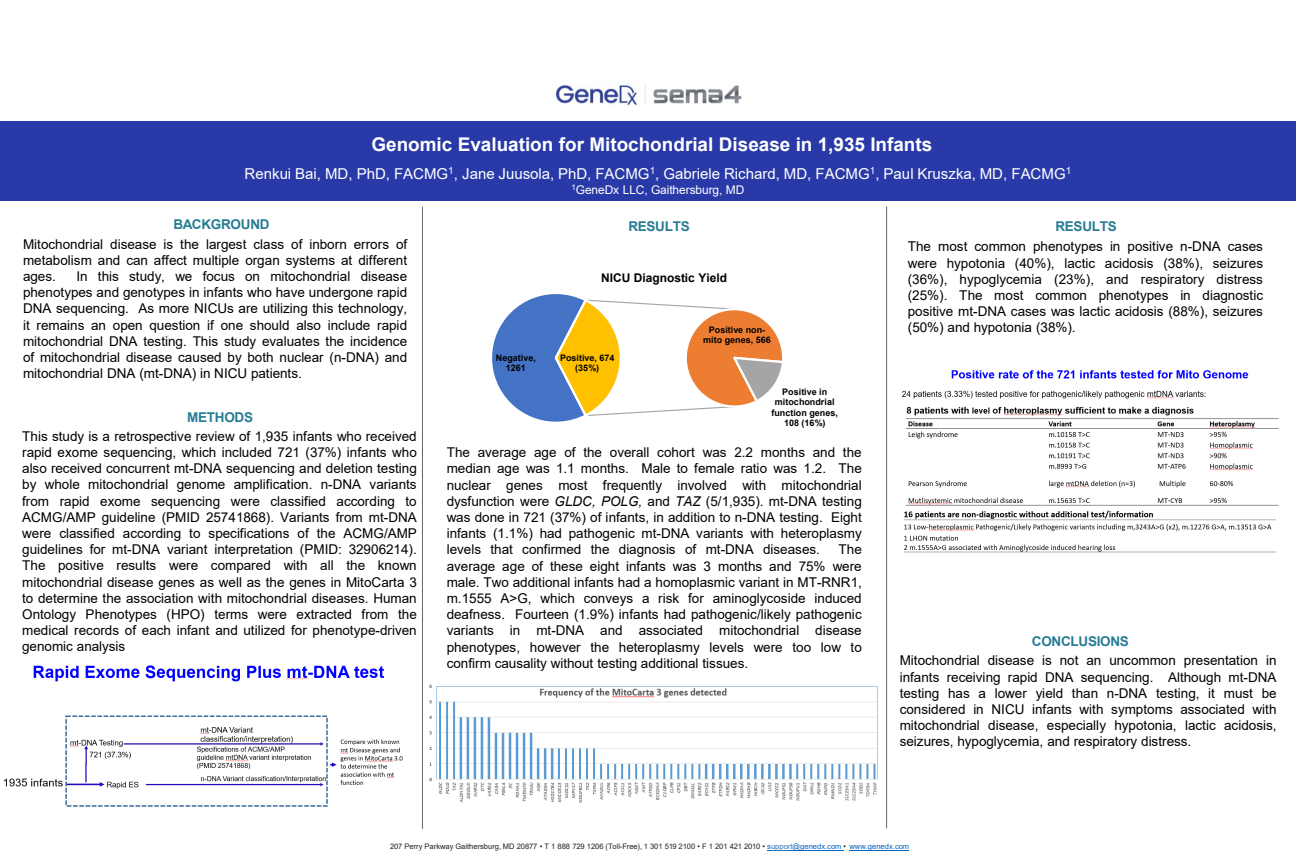
<style>
.page{position:relative;width:1296px;height:864px;background:#fff}
.page>*{position:absolute;margin:0;border:0;box-sizing:border-box;transform-origin:0 0}
.t1{font:700 18.9px "Arial";color:#fff}
.t2{font:15px "Arial";color:#fff}
.t3{font:13.5px/16.2px "Arial";color:#000;text-align:justify}
.t4{font:700 13.5px "Arial";letter-spacing:-.02em;color:#277c93}
.t5{font:12px "Arial";letter-spacing:-.005em;color:#fff}
.t6{font:700 12px "Arial";color:#000}
.t7{font:700 9px/10.4px "Arial";color:#000;text-align:center}
.t8{font:7.5px "Arial";color:#231f20}
.s1{font-style:italic}
.s2{color:#0563c1}
.s3{color:#2e75b6}
</style>
<div class="page">
<svg style="left:767px;top:850px;width:26px;height:1px"></svg>
<hr style="left:793px;top:850px;width:51px;height:1px;background:#0563c1">
<hr style="left:849px;top:850px;width:60px;height:1px;background:#0563c1">
<hr style="left:422px;top:207px;width:1px;height:622px;background:#636466">
<div style="left:0;top:121px;width:1296px;height:80px;background:#293aa8"></div>
<img style="left:555px;top:85px;width:187px;height:20px">
<hr style="left:886px;top:207px;width:1px;height:621px;background:#636466">
<img style="left:429px;top:684px;width:449px;height:119px">
<svg style="left:492px;top:294px;width:290px;height:128px"></svg>
<img style="left:3px;top:665px;width:400px;height:142px">
<img style="left:902px;top:370px;width:377px;height:183px">
<h1 class="t1" style="left:372px;top:131px;width:562px">Genomic Evaluation for Mitochondrial Disease in 1,935 Infants</h1>
<p class="t2" style="left:245px;top:163px;width:828px">Renkui Bai, MD, PhD, FACMG<sup>1</sup>, Jane Juusola, PhD, FACMG<sup>1</sup>, Gabriele Richard, MD, FACMG<sup>1</sup>, Paul Kruszka, MD, FACMG<sup>1</sup></p>
<p class="t5" style="left:572px;top:181px;width:174px"><sup>1</sup>GeneDx LLC, Gaithersburg, MD</p>
<p class="t4" style="left:173px;top:215px;width:98px">BACKGROUND</p>
<p class="t3" style="left:23px;top:236px;width:386px">Mitochondrial disease is the largest class of inborn errors of metabolism and can affect multiple organ systems at different ages.</p>
<p class="t4" style="left:628px;top:217px;width:63px">RESULTS</p>
<p class="t4" style="left:1055px;top:217px;width:63px">RESULTS</p>
<p class="t3" style="left:908px;top:239px;width:357px">The most common phenotypes in positive n-DNA cases were hypotonia (40%), lactic acidosis (38%), seizures (36%), hypoglycemia (23%), and respiratory distress (25%). The most common phenotypes in diagnostic positive mt-DNA cases was lactic acidosis (88%), seizures (50%) and hypotonia (38%).</p>
<p class="t3" style="left:23px;top:268px;width:386px;text-indent:53px">In this study, we focus on mitochondrial disease phenotypes and genotypes in infants who have undergone rapid DNA sequencing. As more NICUs are utilizing this technology, it remains an open question if one should also include rapid mitochondrial DNA testing. This study evaluates the incidence of mitochondrial disease caused by both nuclear (n-DNA) and mitochondrial DNA (mt-DNA) in NICU patients.</p>
<p class="t4" style="left:187px;top:407px;width:67px">METHODS</p>
<p class="t3" style="left:22px;top:428px;width:396px">This study is a retrospective review of 1,935 infants who received rapid exome sequencing, which included 721 (37%) infants who also received concurrent mt-DNA sequencing and deletion testing by whole mitochondrial genome amplification. n-DNA variants from rapid exome sequencing were classified according to ACMG/AMP guideline (PMID 25741868). Variants from mt-DNA were classified according to specifications of the ACMG/AMP guidelines for mt-DNA variant interpretation (PMID: 32906214).<br>The positive results were compared with all the known mitochondrial disease genes as well as the genes in MitoCarta 3 to determine the association with mitochondrial diseases. Human Ontology Phenotypes (HPO) terms were extracted from the medical records of each infant and utilized for phenotype-driven genomic analysis</p>
<p class="t6" style="left:601px;top:269px;width:128px">NICU Diagnostic Yield</p>
<p class="t7" style="left:703px;top:325px;width:69px">Positive non&shy;mito genes, 566</p>
<p class="t7" style="left:560px;top:353px;width:56px">Positive, 674 (35%)</p>
<p class="t7" style="left:496px;top:353px;width:41px">Negative,<br>1261</p>
<p class="t7" style="left:771px;top:387px;width:68px">Positive in mitochondrial function genes,<br>108 (16%)</p>
<p class="t3" style="left:447px;top:444px;width:417px">The average age of the overall cohort was 2.2 months and the median age was 1.1 months. Male to female ratio was 1.2. The nuclear genes most frequently involved with mitochondrial dysfunction were <span class="s1">GLDC, POLG,</span> and <span class="s1">TAZ</span> (5/1,935). mt-DNA testing was done in 721 (37%) of infants, in addition to n-DNA testing. Eight infants (1.1%) had pathogenic mt-DNA variants with heteroplasmy levels that confirmed the diagnosis of mt-DNA diseases.</p>
<p class="t3" style="left:447px;top:542px;width:417px;text-indent:392px">The average age of these eight infants was 3 months and 75% were male. Two additional infants had a homoplasmic variant in MT-RNR1, m.1555 A&gt;G, which conveys a risk for aminoglycoside induced deafness. Fourteen (1.9%) infants had pathogenic/likely pathogenic variants in mt-DNA and associated mitochondrial disease phenotypes, however the heteroplasmy levels were too low to confirm causality without testing additional tissues.</p>
<p class="t4" style="left:1032px;top:632px;width:99px">CONCLUSIONS</p>
<p class="t3" style="left:900px;top:652px;width:378px">Mitochondrial disease is not an uncommon presentation in infants receiving rapid DNA sequencing. Although mt-DNA testing has a lower yield than n-DNA testing, it must be considered in NICU infants with symptoms associated with mitochondrial disease, especially hypotonia, lactic acidosis, seizures, hypoglycemia, and respiratory distress.</p>
<p class="t8" style="left:390px;top:841px;width:521px">207 Perry Parkway Gaithersburg, MD 20877 • T 1 888 729 1206 (Toll-Free), 1 301 519 2100 • F 1 201 421 2010 • <span class="s2">s</span><span class="s3">upport</span><span class="s2">@genedx.com</span> • <span class="s2">www.genedx.com</span></p>
</div>
